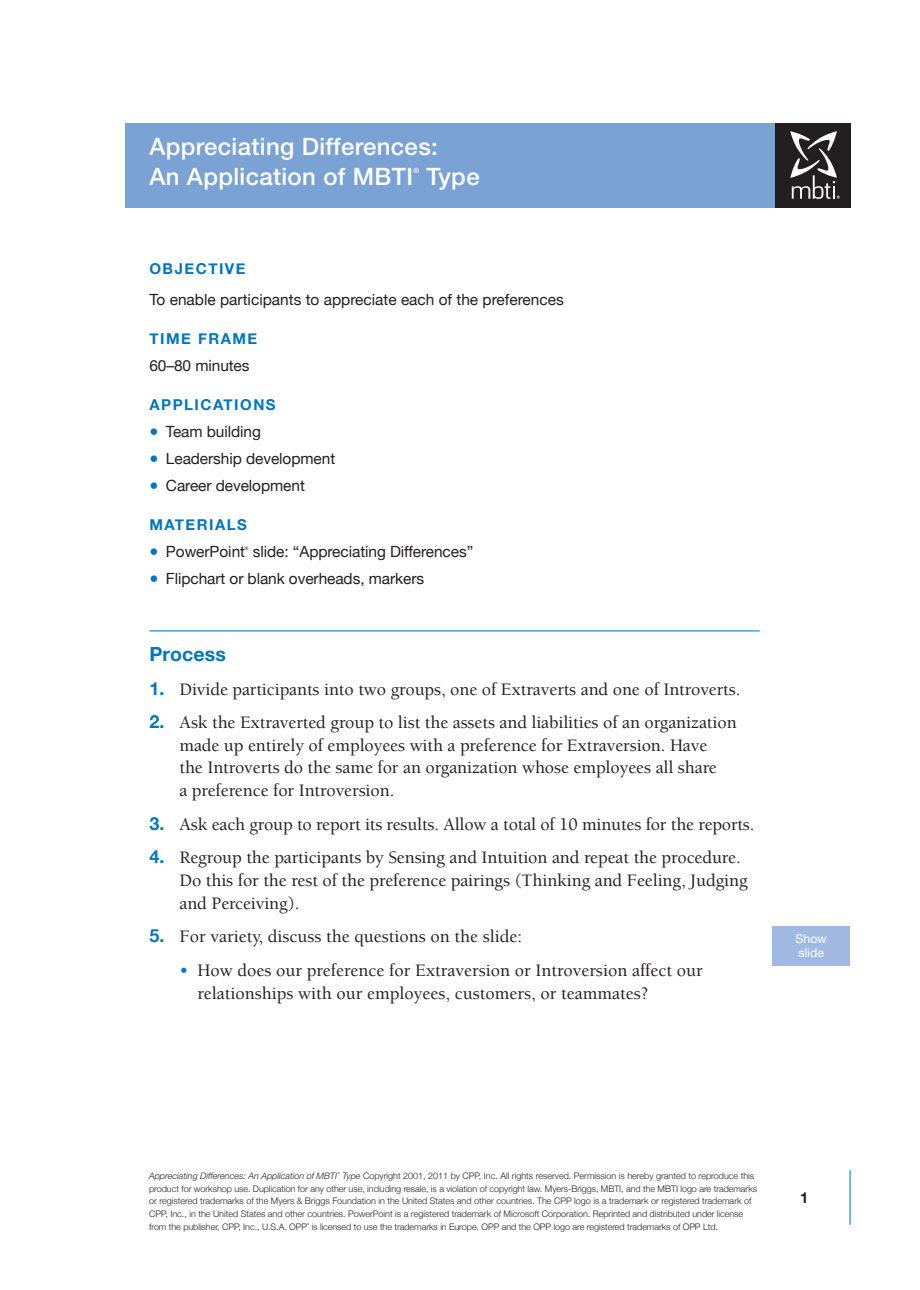
<style>
.page{position:relative;width:920px;height:1290px;background:#fff}
.page>*{position:absolute;margin:0;border:0;box-sizing:border-box;transform-origin:0 0}
.t1{font:500 24px/30px "Helvetica Neue";letter-spacing:.015em;color:#fff}
.t2{font:700 19.5px "Helvetica Neue";color:#0076be}
.t3{font:500 18px/22.5px "Berkeley";letter-spacing:-.005em;color:#231f20}
.t4{font:15.45px "Helvetica Neue";letter-spacing:-.005em;color:#231f20}
.t5{font:700 15px "Helvetica Neue";letter-spacing:.1em;color:#0076be}
.t6{font:700 15px "Helvetica Neue";color:#231f20}
.t7{font:12.3px/14.5px "Helvetica Neue";color:#fff}
.t8{font:300 9px/12.8px "Helvetica Neue";color:#231f20}
.t9{font:italic 300 9px "Helvetica Neue";color:#231f20}
.t10{font:500 7.2px "Helvetica Neue";color:#fff}
.t11{font:4.65px "Helvetica Neue";color:#231f20}
.t12{font:300 2.7px "Helvetica Neue";color:#231f20}
.s1{font-size:18px;color:#0076be}
.s2{font-family:"Helvetica Neue";font-weight:700;color:#0076be}
.s3{color:#0076be}
.s4{font-style:italic}
</style>
<div class="page">
<div style="left:125px;top:123px;width:726px;height:84px;background:#7aa2d5"></div>
<hr style="left:149px;top:630px;width:611px;height:1px;background:#0076be">
<div style="left:775px;top:123px;width:76px;height:84px;background:#231f20"></div>
<svg style="left:790px;top:131px;width:50px;height:68px"></svg>
<div style="left:772px;top:926px;width:78px;height:39px;background:#9fb9e0"></div>
<hr style="left:849px;top:1170px;width:1px;height:55px;background:#0076be">
<h1 class="t1" style="left:149px;top:134px;width:290px">Appreciating Differences:<br>An Application of MBTI</h1>
<p class="t10" style="left:413px;top:168px;width:7px">®</p>
<h1 class="t1" style="left:427px;top:164px;width:55px">Type</h1>
<p class="t5" style="left:149px;top:259px;width:98px">OBJECTIVE</p>
<p class="t4" style="left:149px;top:291px;width:416px">To enable participants to appreciate each of the preferences</p>
<p class="t5" style="left:149px;top:330px;width:109px">TIME FRAME</p>
<p class="t4" style="left:149px;top:357px;width:102px">60–80 minutes</p>
<p class="t5" style="left:149px;top:396px;width:128px">APPLICATIONS</p>
<p class="t4" style="left:149px;top:423px;width:113px"><span class="s1">•</span> Team building</p>
<p class="t4" style="left:149px;top:450px;width:187px"><span class="s1">•</span> Leadership development</p>
<p class="t4" style="left:149px;top:477px;width:157px"><span class="s1">•</span> Career development</p>
<p class="t5" style="left:149px;top:516px;width:99px">MATERIALS</p>
<p class="t4" style="left:149px;top:543px;width:97px"><span class="s1">•</span> PowerPoint</p>
<p class="t11" style="left:245px;top:546px;width:5px">®</p>
<p class="t4" style="left:253px;top:543px;width:222px">slide: “Appreciating Differences”</p>
<p class="t4" style="left:149px;top:570px;width:276px"><span class="s1">•</span> Flipchart or blank overheads, markers</p>
<p class="t2" style="left:149px;top:642px;width:78px">PROCESS</p>
<p class="t3" style="left:149px;top:679px;width:592px"><span class="s2">1.</span> Divide participants into two groups, one of Extraverts and one of Introverts.</p>
<p class="t3" style="left:179px;top:713px;width:559px;text-indent:-30px"><span class="s2">2.</span> Ask the Extraverted group to list the assets and liabilities of an organization made up entirely of employees with a preference for Extraversion. Have<br>the Introverts do the same for an organization whose employees all share<br>a preference for Introversion.</p>
<p class="t3" style="left:149px;top:814px;width:606px"><span class="s2">3.</span> Ask each group to report its results. Allow a total of 10 minutes for the reports.</p>
<p class="t3" style="left:179px;top:848px;width:570px;text-indent:-30px"><span class="s2">4.</span> Regroup the participants by Sensing and Intuition and repeat the procedure.<br>Do this for the rest of the preference pairings (Thinking and Feeling, Judging and Perceiving).</p>
<p class="t3" style="left:149px;top:927px;width:374px"><span class="s2">5.</span> For variety, discuss the questions on the slide:</p>
<p class="t3" style="left:197px;top:961px;width:507px;text-indent:-18px"><span class="s3">•</span> How does our preference for Extraversion or Introversion affect our relationships with our employees, customers, or teammates?</p>
<p class="t7" style="left:796px;top:932px;width:33px">Show slide</p>
<p class="t8" style="left:149px;top:1169px;width:610px;text-indent:193px"><span class="s4">Type</span> Copyright 2001, 2011 by CPP, Inc. All rights reserved. Permission is hereby granted to reproduce this product for workshop use. Duplication for any other use, including resale, is a violation of copyright law. Myers-Briggs, MBTI, and the MBTI logo are trademarks or registered trademarks of the Myers &amp; Briggs Foundation in the United States and other countries. The CPP logo is a trademark or registered trademark of CPP, Inc., in the United States and other countries. PowerPoint is a registered trademark of Microsoft Corporation. Reprinted and distributed under license from the publisher, CPP, Inc., U.S.A. OPP</p>
<p class="t9" style="left:149px;top:1172px;width:190px">Appreciating Differences: An Application of MBTI</p>
<p class="t12" style="left:338px;top:1172px;width:4px">®</p>
<p class="t12" style="left:307px;top:1222px;width:4px">®</p>
<p class="t8" style="left:312px;top:1220px;width:408px">is licensed to use the trademarks in Europe. OPP and the OPP logo are registered trademarks of OPP Ltd.</p>
<p class="t6" style="left:800px;top:1188px;width:10px">1</p>
</div>
